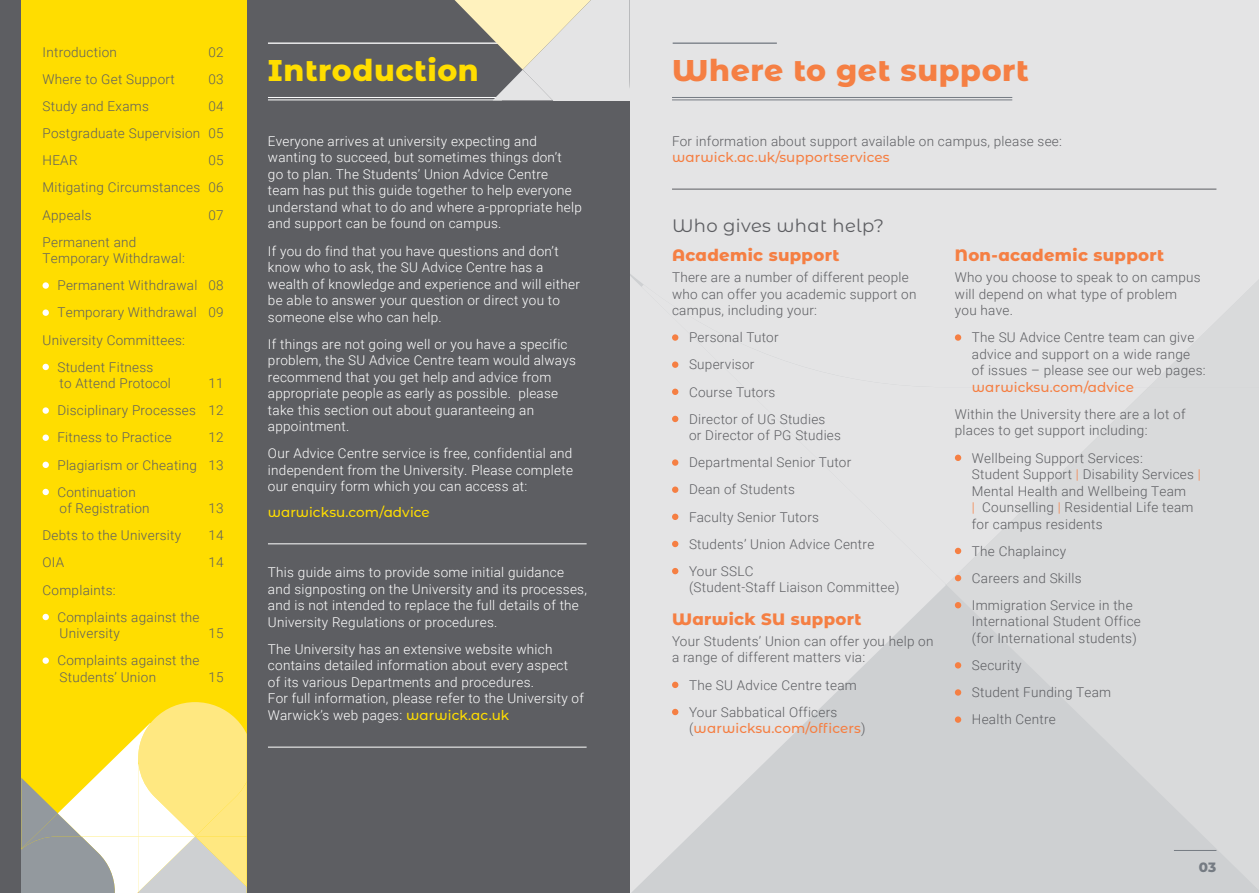
<style>
.page{position:relative;width:1259px;height:893px;background:#fff}
.page>*{position:absolute;margin:0;border:0;box-sizing:border-box;transform-origin:0 0}
.t1{font:800 30px "Montserrat Alternates";letter-spacing:.02em;color:#f57f43}
.t2{font:800 30px "Montserrat Alternates";letter-spacing:.02em;color:#fd0}
.t3{font:18px "Montserrat Alternates";letter-spacing:.02em;color:#5d5e62}
.t4{font:800 16.5px "Montserrat Alternates";letter-spacing:.02em;color:#f57f43}
.t5{font:300 13.5px/27.2px "Roboto";letter-spacing:.02em;color:#5d5e62}
.t6{font:300 13.5px/16.5px "Roboto";letter-spacing:.02em;color:#fff}
.t7{font:500 13.5px "Montserrat Alternates";letter-spacing:.01em;color:#f57f43}
.t8{font:500 13.5px "Montserrat Alternates";color:#fd0}
.t9{font:800 13.5px "Montserrat Alternates";color:#757b83}
.s1{font-family:"Montserrat Alternates";font-weight:500;color:#fd0}
.s2{font-family:"Roboto";font-weight:300;color:#5d5e62}
.s3{color:#f57f43}
</style>
<div class="page">
<div style="left:629px;top:0;width:630px;height:387px;background:#e4e4e5"></div>
<div style="left:945px;top:285px;width:203px;height:300px;background:#e4e4e5"></div>
<svg style="left:946px;top:387px;width:313px;height:506px;fill:#d9dadb"></svg>
<svg style="left:629px;top:275px;width:316px;height:618px;fill:#e4e4e5"></svg>
<div style="left:0;top:0;width:629px;height:893px;background:#5d5e62"></div>
<hr style="left:268px;top:543px;width:318px;height:1px;background:#fff">
<hr style="left:268px;top:747px;width:318px;height:1px;background:#fff">
<div style="left:21px;top:0;width:226px;height:893px;background:#fd0"></div>
<svg style="left:21px;top:702px;width:226px;height:191px"></svg>
<hr style="left:672px;top:189px;width:544px;height:1px;background:#5d5e62">
<hr style="left:672px;top:43px;width:105px;height:1px;background:#757b83">
<hr style="left:1174px;top:850px;width:42px;height:1px;background:#757b83">
<div style="left:672px;top:334px;width:6px;height:7px;background:#f57f43;border-radius:50%"></div>
<div style="left:672px;top:361px;width:6px;height:7px;background:#f57f43;border-radius:50%"></div>
<svg style="left:672px;top:389px;width:6px;height:6px"></svg>
<svg style="left:672px;top:416px;width:6px;height:6px"></svg>
<div style="left:672px;top:459px;width:6px;height:7px;background:#f57f43;border-radius:50%"></div>
<div style="left:672px;top:486px;width:6px;height:7px;background:#f57f43;border-radius:50%"></div>
<svg style="left:672px;top:514px;width:6px;height:6px"></svg>
<svg style="left:672px;top:541px;width:6px;height:6px"></svg>
<svg style="left:672px;top:568px;width:6px;height:6px"></svg>
<svg style="left:672px;top:682px;width:6px;height:6px"></svg>
<svg style="left:672px;top:709px;width:6px;height:6px"></svg>
<div style="left:955px;top:334px;width:6px;height:7px;background:#f57f43;border-radius:50%"></div>
<svg style="left:955px;top:455px;width:6px;height:6px"></svg>
<svg style="left:955px;top:548px;width:6px;height:6px"></svg>
<svg style="left:955px;top:575px;width:6px;height:6px"></svg>
<svg style="left:955px;top:602px;width:6px;height:6px"></svg>
<svg style="left:955px;top:662px;width:6px;height:6px"></svg>
<div style="left:955px;top:689px;width:6px;height:7px;background:#f57f43;border-radius:50%"></div>
<div style="left:955px;top:716px;width:6px;height:7px;background:#f57f43;border-radius:50%"></div>
<div style="left:43px;top:282px;width:6px;height:7px;background:#fff;border-radius:50%"></div>
<div style="left:43px;top:309px;width:6px;height:7px;background:#fff;border-radius:50%"></div>
<svg style="left:43px;top:364px;width:6px;height:6px"></svg>
<div style="left:43px;top:407px;width:6px;height:7px;background:#fff;border-radius:50%"></div>
<div style="left:43px;top:434px;width:6px;height:7px;background:#fff;border-radius:50%"></div>
<svg style="left:43px;top:462px;width:6px;height:6px"></svg>
<svg style="left:43px;top:489px;width:6px;height:6px"></svg>
<svg style="left:43px;top:614px;width:6px;height:6px"></svg>
<div style="left:43px;top:657px;width:6px;height:7px;background:#fff;border-radius:50%"></div>
<hr style="left:672px;top:99px;width:340px;height:1px;background:#757b83">
<hr style="left:672px;top:97px;width:340px;height:1px;background:#757b83">
<svg style="left:268px;top:0;width:362px;height:100px"></svg>
<p class="t5" style="left:43px;top:38px;width:76px">Introduction</p>
<p class="t5" style="left:208px;top:38px;width:17px">02</p>
<p class="t5" style="left:43px;top:65px;width:134px">Where to Get Support</p>
<p class="t5" style="left:208px;top:65px;width:17px">03</p>
<p class="t5" style="left:43px;top:92px;width:108px">Study and Exams</p>
<p class="t5" style="left:43px;top:92px;width:183px;text-align:justify;text-indent:166px">04<br>Postgraduate Supervision 05<br>HEAR</p>
<p class="t5" style="left:43px;top:146px;width:183px;text-align:justify;text-indent:166px">05<br>Mitigating Circumstances 06<br>Appeals</p>
<p class="t5" style="left:208px;top:201px;width:17px">07</p>
<p class="t5" style="left:43px;top:233px;width:144px;line-height:16.5px">Permanent and<br>Temporary Withdrawal:</p>
<p class="t5" style="left:57px;top:271px;width:168px">Permanent Withdrawal 08</p>
<p class="t5" style="left:57px;top:298px;width:168px">Temporary Withdrawal 09</p>
<p class="t5" style="left:43px;top:326px;width:144px">University Committees:</p>
<p class="t5" style="left:57px;top:353px;width:98px">Student Fitness</p>
<p class="t5" style="left:60px;top:369px;width:113px">to Attend Protocol</p>
<p class="t5" style="left:57px;top:369px;width:168px;text-align:justify;text-indent:151px">11<br>Disciplinary Processes 12<br>Fitness to Practice</p>
<p class="t5" style="left:57px;top:423px;width:168px;text-align:justify;text-indent:151px">12<br>Plagiarism or Cheating 13<br>Continuation</p>
<p class="t5" style="left:60px;top:494px;width:92px">of Registration</p>
<p class="t5" style="left:208px;top:494px;width:17px">13</p>
<p class="t5" style="left:43px;top:521px;width:140px">Debts to the University</p>
<p class="t5" style="left:208px;top:521px;width:17px">14</p>
<p class="t5" style="left:43px;top:549px;width:23px">OIA</p>
<p class="t5" style="left:208px;top:549px;width:17px">14</p>
<p class="t5" style="left:57px;top:576px;width:144px;text-indent:-15px">Complaints:<br>Complaints against the</p>
<p class="t5" style="left:60px;top:619px;width:62px">University</p>
<p class="t5" style="left:208px;top:619px;width:17px">15</p>
<p class="t5" style="left:57px;top:652px;width:144px;line-height:16.5px">Complaints against the<br>Students’ Union</p>
<p class="t5" style="left:208px;top:663px;width:17px">15</p>
<h1 class="t2" style="left:268px;top:48px;width:212px">Introduction</h1>
<h1 class="t1" style="left:672px;top:48px;width:358px">Where to get support</h1>
<p class="t6" style="left:268px;top:132px;width:315px">Everyone arrives at university expecting and wanting to succeed, but sometimes things don’t<br>go to plan. The Students’ Union Advice Centre team has put this guide together to help everyone understand what to do and where a-ppropriate help and support can be found on campus.</p>
<p class="t6" style="left:268px;top:242px;width:313px">If you do find that you have questions and don’t know who to ask, the SU Advice Centre has a wealth of knowledge and experience and will either be able to answer your question or direct you to someone else who can help.</p>
<p class="t6" style="left:268px;top:335px;width:309px">If things are not going well or you have a specific problem, the SU Advice Centre team would always recommend that you get help and advice from appropriate people as early as possible. please take this section out about guaranteeing an appointment.</p>
<p class="t6" style="left:268px;top:445px;width:307px;text-align:justify">Our Advice Centre service is free, confidential and independent from the University. Please complete our enquiry form which you can access at:</p>
<p class="t8" style="left:268px;top:503px;width:163px">warwicksu.com/advice</p>
<p class="t6" style="left:268px;top:563px;width:320px">This guide aims to provide some initial guidance and signposting on the University and its processes, and is not intended to replace the full details of the University Regulations or procedures.</p>
<p class="t6" style="left:268px;top:640px;width:317px">The University has an extensive website which contains detailed information about every aspect<br>of its various Departments and procedures.<br>For full information, please refer to the University of Warwick’s web pages: <span class="s1">warwick.ac.uk</span></p>
<p class="t5" style="left:672px;top:127px;width:391px">For information about support available on campus, please see:</p>
<p class="t7" style="left:672px;top:148px;width:219px">warwick.ac.uk/supportservices</p>
<h2 class="t3" style="left:672px;top:213px;width:214px">Who gives what help?</h2>
<p class="t4" style="left:672px;top:243px;width:169px">Academic support</p>
<p class="t5" style="left:672px;top:269px;width:246px;line-height:16.5px">There are a number of different people who can offer you academic support on campus, including your:</p>
<p class="t5" style="left:689px;top:323px;width:138px">Personal Tutor<br>Supervisor<br>Course Tutors<br>Director of UG Studies</p>
<p class="t5" style="left:689px;top:421px;width:187px">or Director of PG Studies<br>Departmental Senior Tutor<br>Dean of Students<br>Faculty Senior Tutors<br>Students’ Union Advice Centre<br>Your SSLC</p>
<p class="t5" style="left:689px;top:573px;width:212px">(Student-Staff Liaison Committee)</p>
<p class="t4" style="left:672px;top:607px;width:191px">Warwick SU support</p>
<p class="t5" style="left:672px;top:632px;width:263px;line-height:16.5px">Your Students’ Union can offer you help on a range of different matters via:</p>
<p class="t5" style="left:689px;top:671px;width:169px">The SU Advice Centre team<br>Your Sabbatical Officers</p>
<p class="t7" style="left:689px;top:719px;width:178px"><span class="s2">(</span>warwicksu.com/officers<span class="s2">)</span></p>
<p class="t4" style="left:955px;top:243px;width:211px">Non-academic support</p>
<p class="t5" style="left:955px;top:269px;width:247px;line-height:16.5px">Who you choose to speak to on campus will depend on what type of problem you have.</p>
<p class="t5" style="left:972px;top:329px;width:235px;line-height:16.5px">The SU Advice Centre team can give advice and support on a wide range of issues – please see our web pages:</p>
<p class="t7" style="left:972px;top:377px;width:164px">warwicksu.com/advice</p>
<p class="t5" style="left:955px;top:405px;width:232px;line-height:16.5px">Within the University there are a lot of places to get support including:</p>
<p class="t5" style="left:972px;top:449px;width:230px;line-height:16.5px">Wellbeing Support Services:<br>Student Support <span class="s3">|</span> Disability Services <span class="s3">|<br></span>Mental Health and Wellbeing Team<br><span class="s3">|</span> Counselling <span class="s3">|</span> Residential Life team for campus residents</p>
<p class="t5" style="left:972px;top:537px;width:162px">The Chaplaincy<br>Careers and Skills<br>Immigration Service in the</p>
<p class="t5" style="left:972px;top:613px;width:170px;line-height:16.5px">International Student Office (for International students)</p>
<p class="t5" style="left:972px;top:651px;width:141px">Security<br>Student Funding Team<br>Health Centre</p>
<p class="t9" style="left:1199px;top:857px;width:19px">03</p>
</div>
